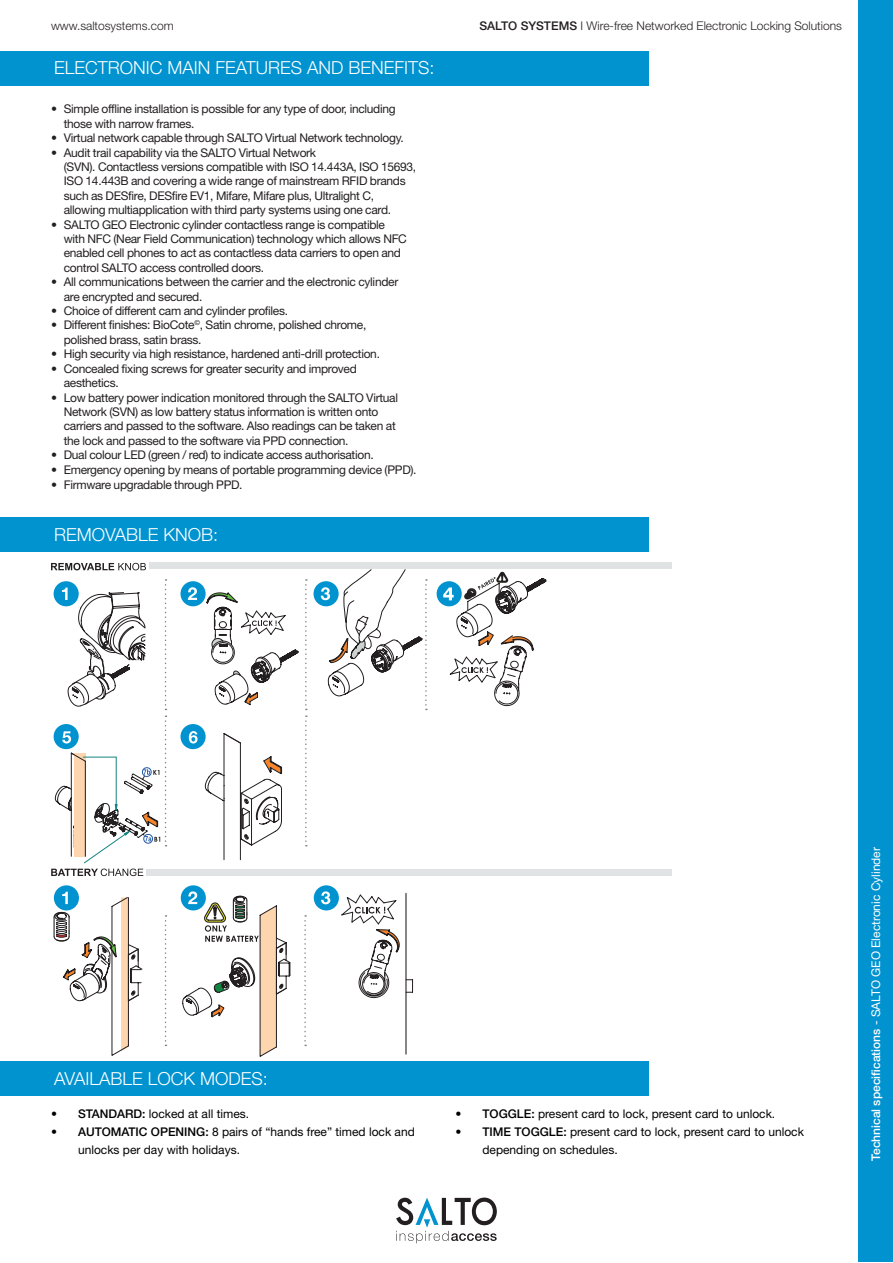
<style>
.page{position:relative;width:893px;height:1263px;background:#fff}
.page>*{position:absolute;margin:0;border:0;box-sizing:border-box;transform-origin:0 0}
.t1{font:300 18px "Helvetica Neue LT Std";color:#fff}
.t2{font:12px/14.4px "Helvetica Neue LT Std";letter-spacing:-.025em;color:#231f20}
.t3{font:12px/18px "Helvetica Neue LT Std";color:#000}
.t4{font:300 12px "Helvetica Neue LT Std";color:#231f20}
.t5{font:12px "Helvetica Neue LT Std";color:#fff}
.t6{font:500 12px "Helvetica Neue LT Std";color:#000}
.s1{font-weight:500}
</style>
<div class="page">
<div style="left:859px;top:1px;width:34px;height:1261px;background:#0093d0"></div>
<svg style="left:396px;top:1197px;width:101px;height:46px"></svg>
<div style="left:0;top:51px;width:649px;height:34px;background:#0093d0"></div>
<div style="left:0;top:517px;width:649px;height:34px;background:#0093d0"></div>
<div style="left:0;top:1061px;width:649px;height:34px;background:#0093d0"></div>
<svg style="left:305px;top:579px;width:2px;height:267px"></svg>
<svg style="left:304px;top:915px;width:2px;height:131px"></svg>
<div style="left:313px;top:581px;width:26px;height:25px;background:#0093d0;border-radius:50%"></div>
<div style="left:54px;top:885px;width:25px;height:25px;background:#0093d0;border-radius:50%"></div>
<div style="left:314px;top:885px;width:25px;height:25px;background:#0093d0;border-radius:50%"></div>
<svg style="left:321px;top:891px;width:9px;height:13px"></svg>
<svg style="left:51px;top:563px;width:95px;height:7px"></svg>
<div style="left:146px;top:869px;width:526px;height:7px;background:#e0e3e3"></div>
<div style="left:149px;top:562px;width:523px;height:7px;background:#e0e3e3"></div>
<div style="left:437px;top:581px;width:25px;height:25px;background:#0093d0;border-radius:50%"></div>
<svg style="left:321px;top:569px;width:106px;height:141px"></svg>
<svg style="left:443px;top:571px;width:104px;height:135px"></svg>
<svg style="left:51px;top:579px;width:248px;height:297px"></svg>
<svg style="left:70px;top:733px;width:212px;height:158px"></svg>
<svg style="left:53px;top:891px;width:238px;height:166px"></svg>
<hr style="left:405px;top:893px;width:2px;height:161px;background:#231f20">
<svg style="left:341px;top:894px;width:72px;height:104px"></svg>
<p class="t4" style="left:51px;top:18px;width:124px">www.saltosystems.com</p>
<p class="t4" style="left:479px;top:19px;width:364px"><span class="s1">SALTO SYSTEMS</span> I Wire-free Networked Electronic Locking Solutions</p>
<h1 class="t1" style="left:0;top:57px;width:34px">E</h1>
<h1 class="t1" style="left:65px;top:57px;width:79px">LECTRONIC</h1>
<h1 class="t1" style="left:167px;top:57px;width:269px">Main featu res and benefits :</h1>
<p class="t2" style="left:64px;top:102px;width:333px;text-indent:-13px">• Simple offline installation is possible for any type of door, including those with narrow frames.</p>
<p class="t2" style="left:51px;top:131px;width:354px">• Virtual network capable through SALTO Virtual Network technology.</p>
<p class="t2" style="left:64px;top:145px;width:354px;text-indent:-13px">• Audit trail capability via the SALTO Virtual Network<br>(SVN). Contactless versions compatible with ISO 14.443A, ISO 15693, ISO 14.443B and covering a wide range of mainstream RFID brands such as DESfire, DESfire EV1, Mifare, Mifare plus, Ultralight C, allowing multiapplication with third party systems using one card.</p>
<p class="t2" style="left:64px;top:217px;width:345px;text-indent:-13px">• SALTO GEO Electronic cylinder contactless range is compatible with NFC (Near Field Communication) technology which allows NFC enabled cell phones to act as contactless data carriers to open and control SALTO access controlled doors.</p>
<p class="t2" style="left:64px;top:275px;width:336px;text-indent:-13px">• All communications between the carrier and the electronic cylinder are encrypted and secured.</p>
<p class="t2" style="left:51px;top:303px;width:239px">• Choice of different cam and cylinder profiles.</p>
<p class="t2" style="left:64px;top:318px;width:304px;text-indent:-13px">• Different finishes: BioCote<sup>©</sup>, Satin chrome, polished chrome, polished brass, satin brass.</p>
<p class="t2" style="left:51px;top:347px;width:330px">• High security via high resistance, hardened anti-drill protection.</p>
<p class="t2" style="left:64px;top:361px;width:295px;text-indent:-13px">• Concealed fixing screws for greater security and improved aesthetics.</p>
<p class="t2" style="left:64px;top:390px;width:336px;text-indent:-13px">• Low battery power indication monitored through the SALTO Virtual Network (SVN) as low battery status information is written onto carriers and passed to the software. Also readings can be taken at the lock and passed to the software via PPD connection.</p>
<p class="t2" style="left:51px;top:447px;width:324px">• Dual colour LED (green / red) to indicate access authorisation.</p>
<p class="t2" style="left:51px;top:462px;width:367px">• Emergency opening by means of portable programming device (PPD).</p>
<p class="t2" style="left:51px;top:477px;width:193px">• Firmware upgradable through PPD.</p>
<h1 class="t1" style="left:0;top:523px;width:24px">REM</h1>
<h1 class="t1" style="left:92px;top:523px;width:128px">OVABLE KNOB:</h1>
<h1 class="t1" style="left:54px;top:1067px;width:215px">Available lock modes:</h1>
<p class="t6" style="left:51px;top:1107px;width:67px">• STANDARD</p>
<p class="t3" style="left:142px;top:1105px;width:108px"><span class="s1">:</span> locked at all times.</p>
<p class="t6" style="left:51px;top:1125px;width:44px">• AUTOMATIC</p>
<p class="t3" style="left:78px;top:1123px;width:338px;text-indent:73px"><span class="s1">OPENING:</span> 8 pairs of “hands free” timed lock and unlocks per day with holidays.</p>
<p class="t6" style="left:455px;top:1107px;width:44px">• TOGGLE</p>
<p class="t3" style="left:531px;top:1105px;width:245px"><span class="s1">:</span> present card to lock, present card to unlock.</p>
<p class="t6" style="left:455px;top:1125px;width:42px">• TIME</p>
<p class="t6" style="left:514px;top:1125px;width:10px">TOGGLE</p>
<p class="t3" style="left:482px;top:1123px;width:323px;text-indent:81px"><span class="s1">:</span> present card to lock, present card to unlock depending on schedules.</p>
<p class="t5" style="left:869px;top:1161px;width:315px;rotate:-90deg"><span class="s1">TECHNICAL SPECIFICATIONS</span> - SALTO GEO Electronic Cylinder</p>
</div>
